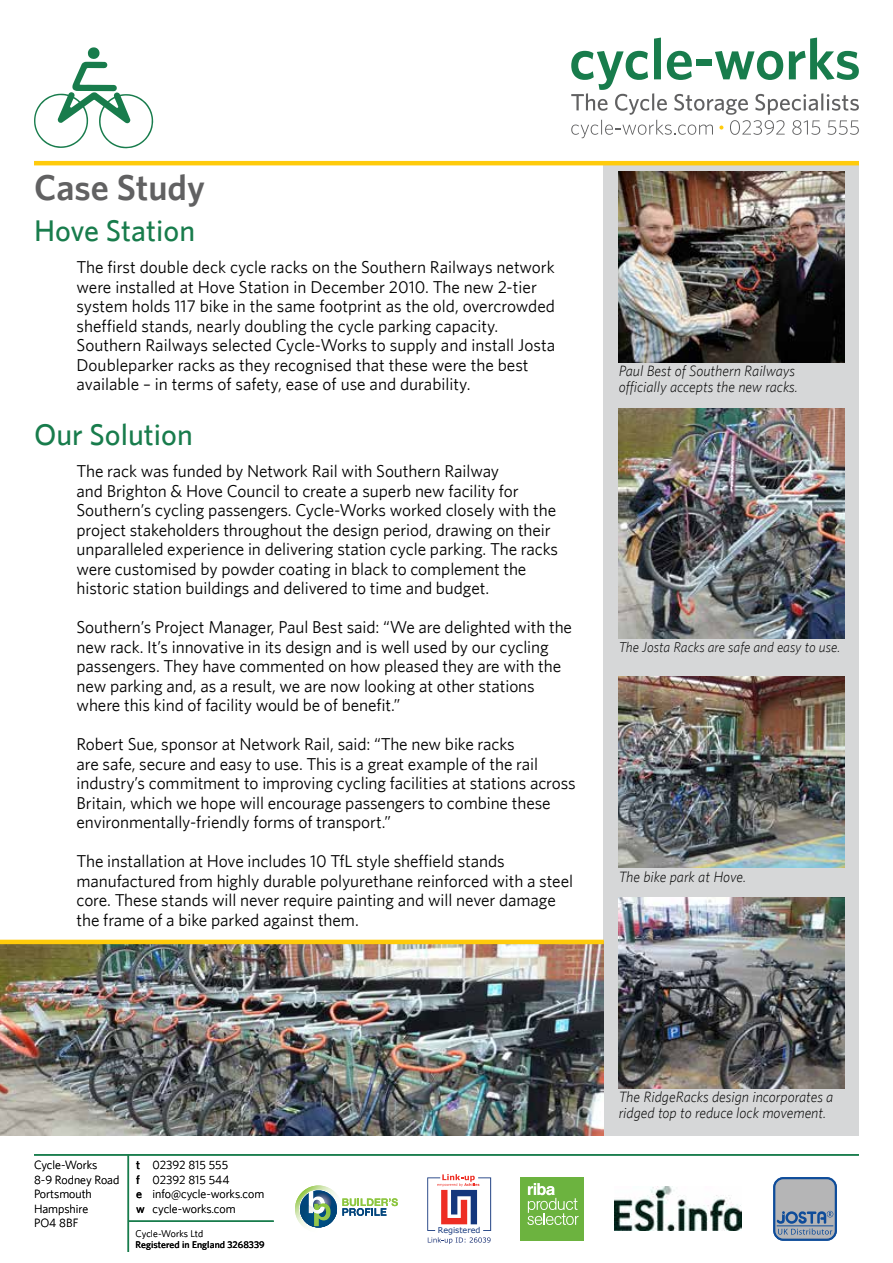
<style>
.page{position:relative;width:893px;height:1263px;background:#fff}
.page>*{position:absolute;margin:0;border:0;box-sizing:border-box;transform-origin:0 0}
.t1{font:600 36px "Whitney";color:#616162}
.t2{font:500 30px "Whitney";color:#187c4c}
.t3{font:17.25px/19.5px "Whitney";letter-spacing:-.005em;color:#000}
.t4{font:italic 300 15px/15.8px "Whitney";color:#000}
.t5{font:italic 300 14.25px "Whitney";color:#000}
.t6{font:300 12px "Whitney";color:#000}
.t7{font:500 9.75px "Whitney";letter-spacing:.01em;color:#000}
.t8{font:300 9.75px "Whitney";color:#000}
.t9{font:7.95px "Verdana";color:#14377d}
.s1{font-weight:500}
</style>
<div class="page">
<img style="left:615px;top:1187px;width:127px;height:44px">
<svg style="left:34px;top:47px;width:119px;height:101px"></svg>
<svg style="left:571px;top:38px;width:288px;height:100px"></svg>
<div style="left:604px;top:163px;width:255px;height:972px;background:#d6d7d8"></div>
<hr style="left:34px;top:161px;width:825px;height:4px;background:#ffcb0b">
<hr style="left:128px;top:1155px;width:1px;height:97px;background:#187c4c">
<hr style="left:34px;top:1154px;width:825px;height:1px;background:#187c4c">
<hr style="left:128px;top:1220px;width:146px;height:2px;background:#187c4c">
<svg style="left:773px;top:1177px;width:64px;height:64px"></svg>
<svg style="left:427px;top:1174px;width:64px;height:57px"></svg>
<svg style="left:428px;top:1237px;width:63px;height:7px"></svg>
<div style="left:520px;top:1177px;width:64px;height:64px;background:#6cb33f"></div>
<svg style="left:527px;top:1183px;width:52px;height:42px"></svg>
<svg style="left:295px;top:1185px;width:103px;height:43px"></svg>
<img style="left:0;top:944px;width:604px;height:191px">
<img style="left:619px;top:171px;width:225px;height:191px">
<img style="left:619px;top:408px;width:225px;height:230px">
<img style="left:619px;top:676px;width:225px;height:192px">
<img style="left:619px;top:897px;width:225px;height:191px">
<hr style="left:0;top:940px;width:604px;height:4px;background:#ffcb0b">
<h1 class="t1" style="left:34px;top:165px;width:172px">Case Study</h1>
<h2 class="t2" style="left:34px;top:212px;width:163px">Hove Station</h2>
<p class="t3" style="left:77px;top:257px;width:480px">The first double deck cycle racks on the Southern Railways network were installed at Hove Station in December 2010. The new 2-tier system holds 117 bike in the same footprint as the old, overcrowded sheffield stands, nearly doubling the cycle parking capacity.<br>Southern Railways selected Cycle-Works to supply and install Josta Doubleparker racks as they recognised that these were the best available – in terms of safety, ease of use and durability.</p>
<h2 class="t2" style="left:34px;top:416px;width:160px">Our Solution</h2>
<p class="t3" style="left:77px;top:461px;width:483px">The rack was funded by Network Rail with Southern Railway<br>and Brighton &amp; Hove Council to create a superb new facility for Southern’s cycling passengers. Cycle-Works worked closely with the project stakeholders throughout the design period, drawing on their unparalleled experience in delivering station cycle parking. The racks were customised by powder coating in black to complement the historic station buildings and delivered to time and budget.</p>
<p class="t3" style="left:77px;top:617px;width:497px">Southern’s Project Manager, Paul Best said: “We are delighted with the new rack. It’s innovative in its design and is well used by our cycling passengers. They have commented on how pleased they are with the new parking and, as a result, we are now looking at other stations where this kind of facility would be of benefit.”</p>
<p class="t3" style="left:77px;top:734px;width:501px">Robert Sue, sponsor at Network Rail, said: “The new bike racks<br>are safe, secure and easy to use. This is a great example of the rail industry’s commitment to improving cycling facilities at stations across Britain, which we hope will encourage passengers to combine these environmentally-friendly forms of transport.”</p>
<p class="t3" style="left:77px;top:851px;width:498px">The installation at Hove includes 10 TfL style sheffield stands manufactured from highly durable polyurethane reinforced with a steel core. These stands will never require painting and will never damage the frame of a bike parked against them.</p>
<p class="t4" style="left:619px;top:363px;width:181px">Paul Best of Southern Railways officially accepts the new racks.</p>
<p class="t5" style="left:619px;top:638px;width:223px">The Josta Racks are safe and easy to use.</p>
<p class="t4" style="left:619px;top:868px;width:129px">The bike park at Hove.</p>
<p class="t6" style="left:34px;top:1158px;width:65px">Cycle-Works</p>
<p class="t6" style="left:136px;top:1158px;width:94px"><span class="s1">t</span> 02392 815 555</p>
<p class="t6" style="left:34px;top:1172px;width:87px">8-9 Rodney Road</p>
<p class="t6" style="left:136px;top:1172px;width:95px"><span class="s1">f</span> 02392 815 544</p>
<p class="t6" style="left:34px;top:1187px;width:59px">Portsmouth</p>
<p class="t6" style="left:136px;top:1187px;width:130px"><span class="s1">e</span> info@cycle-works.com</p>
<p class="t6" style="left:34px;top:1201px;width:56px">Hampshire</p>
<p class="t6" style="left:136px;top:1201px;width:101px"><span class="s1">w</span> cycle-works.com</p>
<p class="t6" style="left:34px;top:1216px;width:46px">PO4 8BF</p>
<p class="t8" style="left:136px;top:1228px;width:69px">Cycle-Works Ltd</p>
<p class="t7" style="left:136px;top:1239px;width:131px">Registered in England 3268339</p>
<p class="t9" style="left:438px;top:1224px;width:44px">Registered</p>
<p class="t4" style="left:619px;top:1089px;width:216px">The RidgeRacks design incorporates a ridged top to reduce lock movement.</p>
</div>
